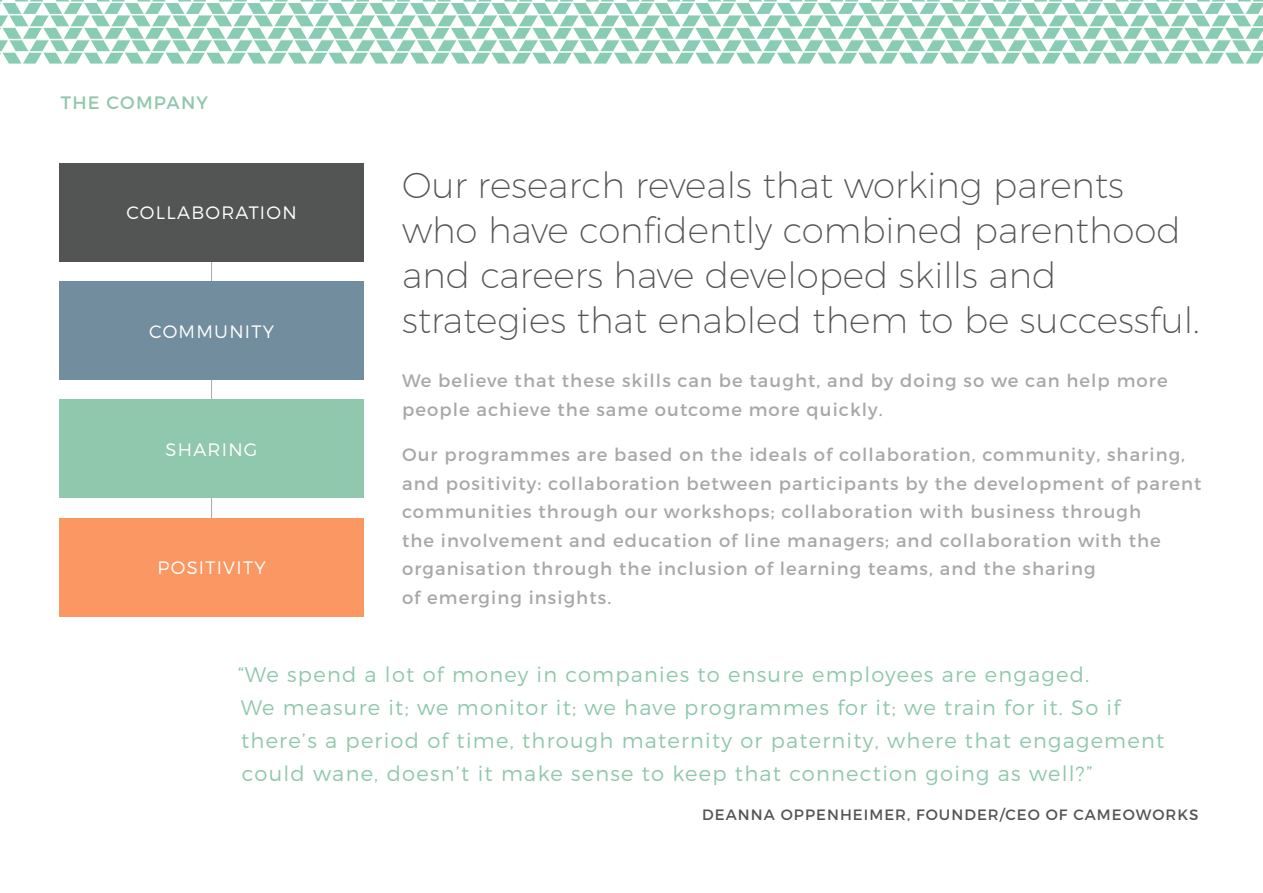
<style>
.page{position:relative;width:1263px;height:893px;background:#fff}
.page>*{position:absolute;margin:0;border:0;box-sizing:border-box;transform-origin:0 0}
.t1{font:200 36px/45px "Montserrat";color:#535554}
.t2{font:300 21px/33px "Montserrat";letter-spacing:.06em;color:#90c8ad}
.t3{font:18px/28.5px "Montserrat";letter-spacing:.06em;color:#a7a8a8}
.t4{font:300 18px "Montserrat";letter-spacing:.07em;color:#fff}
.t5{font:18px "Montserrat";letter-spacing:.07em;color:#90c8ad}
.t6{font:15px "Montserrat";letter-spacing:.07em;color:#535554}
</style>
<div class="page">
<hr style="left:211px;top:171px;width:1px;height:437px;background:#a7a8a8">
<div style="left:60px;top:400px;width:304px;height:98px;background:#90c8ad"></div>
<div style="left:60px;top:518px;width:304px;height:98px;background:#fa9763"></div>
<svg style="left:0;top:0;width:1263px;height:64px"></svg>
<div style="left:60px;top:163px;width:304px;height:98px;background:#535554"></div>
<div style="left:60px;top:281px;width:304px;height:99px;background:#728d9e"></div>
<p class="t5" style="left:61px;top:92px;width:149px">THE COMPANY</p>
<p class="t4" style="left:126px;top:202px;width:172px">COLLABORATION</p>
<p class="t4" style="left:149px;top:320px;width:126px">COMMUNITY</p>
<p class="t4" style="left:166px;top:438px;width:93px">SHARING</p>
<p class="t4" style="left:158px;top:557px;width:110px">POSITIVITY</p>
<h1 class="t1" style="left:402px;top:162px;width:799px">Our research reveals that working parents who have confidently combined parenthood and careers have developed skills and strategies that enabled them to be successful.</h1>
<p class="t3" style="left:402px;top:366px;width:767px">We believe that these skills can be taught, and by doing so we can help more people achieve the same outcome more quickly.</p>
<p class="t3" style="left:402px;top:440px;width:801px">Our programmes are based on the ideals of collaboration, community, sharing, and positivity: collaboration between participants by the development of parent communities through our workshops; collaboration with business through<br>the involvement and education of line managers; and collaboration with the organisation through the inclusion of learning teams, and the sharing<br>of emerging insights.</p>
<p class="t2" style="left:238px;top:658px;width:928px">“We spend a lot of money in companies to ensure employees are engaged.<br>We measure it; we monitor it; we have programmes for it; we train for it. So if there’s a period of time, through maternity or paternity, where that engagement could wane, doesn’t it make sense to keep that connection going as well?”</p>
<p class="t6" style="left:702px;top:805px;width:498px">DEANNA OPPENHEIMER, FOUNDER/CEO OF CAMEOWORKS</p>
</div>
